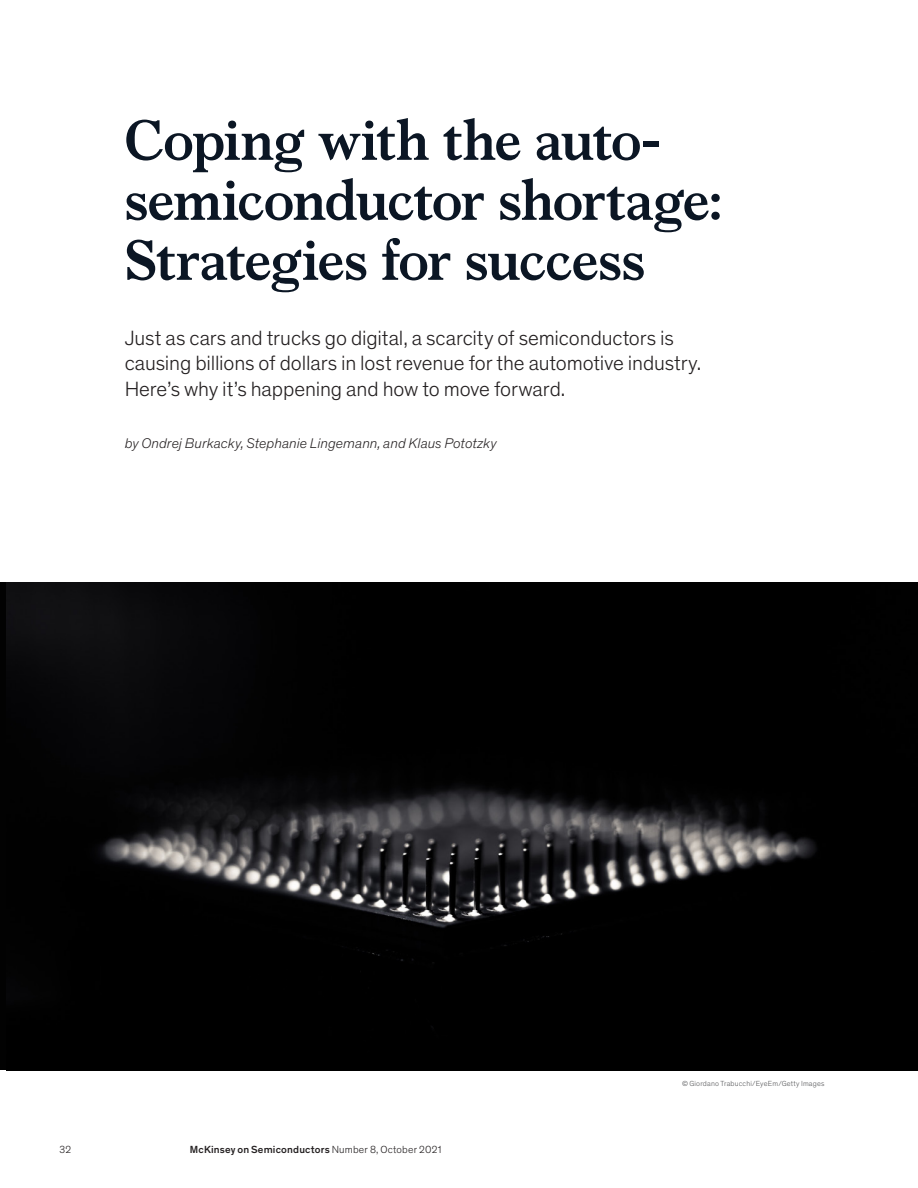
<style>
.page{position:relative;width:918px;height:1188px;background:#fff}
.page>*{position:absolute;margin:0;border:0;box-sizing:border-box;transform-origin:0 0}
.Title_of_article-dee{font:700 57px/60px "Bower";letter-spacing:-.015em;color:#0b1624}
.Standfirst-Dek_McKin{font:300 21px/25.5px "Mc Kinsey Sans";letter-spacing:-.005em;color:#231f20}
.Author_byline{font:italic 300 14.25px "Theinhardt Pan";letter-spacing:.005em;color:#231f20}
.t1{font:500 10.5px "Theinhardt Pan";letter-spacing:.02em;color:#231f20}
.t2{font:300 10.5px "Theinhardt Pan";color:#231f20}
.Art_Photo_credit{font:300 7.5px "Theinhardt Pan";letter-spacing:.02em;color:#57585a}
.s1{font-weight:300}
</style>
<div class="page">
<img style="left:7px;top:582px;width:911px;height:488px">
<p class="Title_of_article-dee" style="left:125px;top:106px;width:600px">Coping with the auto&shy;semiconductor shortage:<br>Strategies for success</p>
<p class="Standfirst-Dek_McKin" style="left:125px;top:324px;width:578px">Just as cars and trucks go digital, a scarcity of semiconductors is causing billions of dollars in lost revenue for the automotive industry.<br>Here’s why it’s happening and how to move forward.</p>
<p class="Author_byline" style="left:125px;top:434px;width:374px">by Ondrej Burkacky, Stephanie Lingemann, and Klaus Pototzky</p>
<p class="t2" style="left:60px;top:1142px;width:13px">32</p>
<p class="t1" style="left:190px;top:1142px;width:253px">McKinsey on Semiconductors <span class="s1">Number 8, October 2021</span></p>
<p class="Art_Photo_credit" style="left:682px;top:1078px;width:144px">© Giordano Trabucchi/EyeEm/Getty Images</p>
</div>
